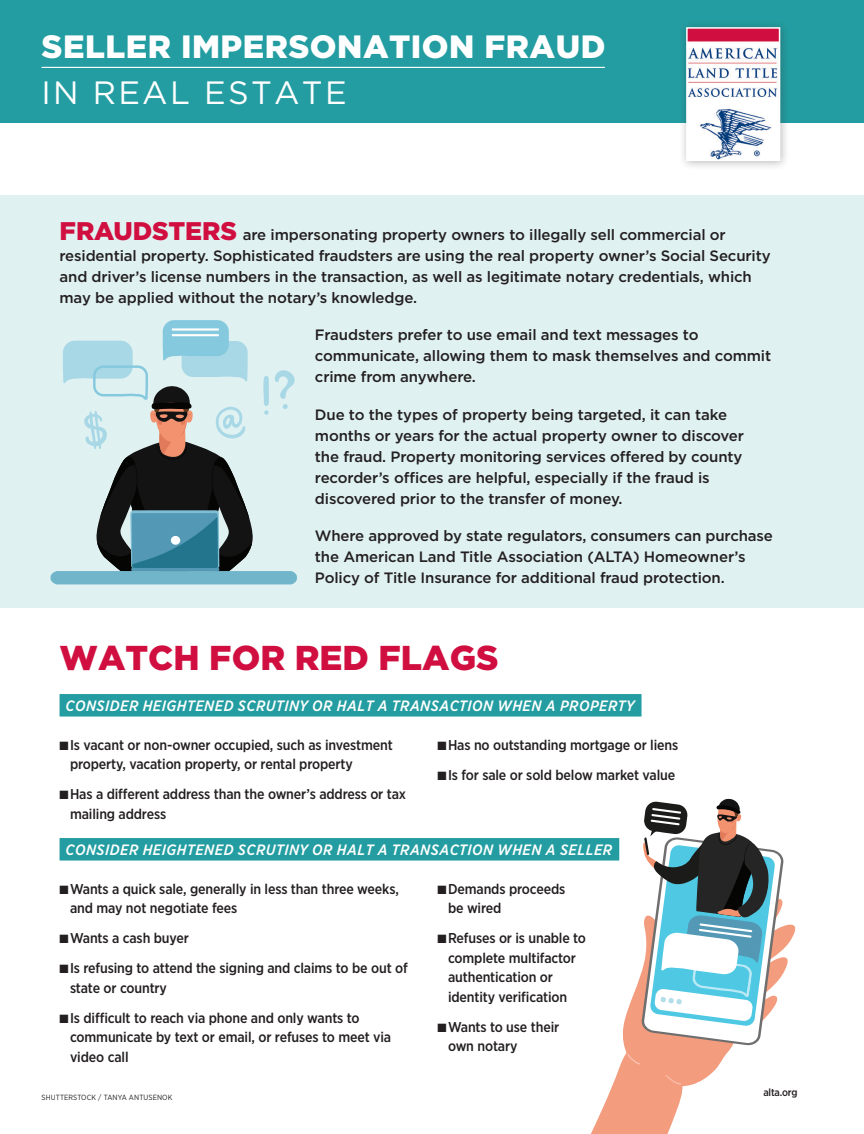
<style>
.page{position:relative;width:864px;height:1134px;background:#fff}
.page>*{position:absolute;margin:0;border:0;box-sizing:border-box;transform-origin:0 0}
.TOC_Tag{font:900 34.5px "Gotham";color:#d00f40}
.TOC_Tag-2{font:900 32.25px "Gotham";letter-spacing:.015em;color:#fff}
.TOC_Tag-3{font:32.25px "Gotham";letter-spacing:.07em;color:#fff}
.Text_No_Indent{font:500 15px/21px "Gotham";letter-spacing:-.01em;color:#231f20}
.TOC_Tag-4{font:italic 500 15px "Gotham Narrow";letter-spacing:.03em;color:#fff}
.t1{font:500 14.25px/19.5px "Gotham Narrow";letter-spacing:-.01em;color:#231f20}
.t2{font:500 10.5px "Gotham Narrow";letter-spacing:-.02em;color:#231f20}
.Credit{font:7.5px "Gotham Narrow";letter-spacing:.015em;color:#231f20}
.s1{font-weight:900;font-size:25.5px;color:#d00f40}
</style>
<div class="page">
<div style="left:0;top:195px;width:864px;height:413px;background:#e0f1f2"></div>
<div style="left:60px;top:694px;width:582px;height:23px;background:#239da1"></div>
<div style="left:60px;top:838px;width:559px;height:23px;background:#239da1"></div>
<svg style="left:275px;top:370px;width:20px;height:39px"></svg>
<svg style="left:263px;top:376px;width:6px;height:39px"></svg>
<div style="left:51px;top:571px;width:246px;height:13px;background:#71b5cb;border-radius:6px"></div>
<svg style="left:63px;top:320px;width:190px;height:251px"></svg>
<hr style="left:131px;top:568px;width:88px;height:3px;background:#5399b5">
<svg style="left:575px;top:798px;width:221px;height:336px"></svg>
<div style="left:0;top:0;width:864px;height:122px;background:#239da1"></div>
<hr style="left:42px;top:67px;width:563px;height:1px;background:#fff">
<div style="left:679px;top:20px;width:111px;height:151px;background:#231f20;opacity:.3"></div>
<svg style="left:685px;top:26px;width:96px;height:136px"></svg>
<p class="TOC_Tag-2" style="left:42px;top:24px;width:565px">SELLER IMPERSONATION FRAUD</p>
<p class="TOC_Tag-3" style="left:42px;top:72px;width:307px">IN REAL ESTATE</p>
<p class="Text_No_Indent" style="left:60px;top:224px;width:713px"><span class="s1">FRAUDSTERS</span> are impersonating property owners to illegally sell commercial or residential property. Sophisticated fraudsters are using the real property owner’s Social Security and driver’s license numbers in the transaction, as well as legitimate notary credentials, which may be applied without the notary’s knowledge.</p>
<p class="Text_No_Indent" style="left:315px;top:324px;width:458px">Fraudsters prefer to use email and text messages to communicate, allowing them to mask themselves and commit crime from anywhere.</p>
<p class="Text_No_Indent" style="left:315px;top:404px;width:430px">Due to the types of property being targeted, it can take months or years for the actual property owner to discover the fraud. Property monitoring services offered by county recorder’s offices are helpful, especially if the fraud is discovered prior to the transfer of money.</p>
<p class="Text_No_Indent" style="left:315px;top:525px;width:460px">Where approved by state regulators, consumers can purchase the American Land Title Association (ALTA) Homeowner’s<br>Policy of Title Insurance for additional fraud protection.</p>
<p class="TOC_Tag" style="left:60px;top:634px;width:441px">WATCH FOR RED FLAGS</p>
<p class="TOC_Tag-4" style="left:66px;top:696px;width:570px">CONSIDER HEIGHTENED SCRUTINY OR HALT A TRANSACTION WHEN A PROPERTY</p>
<p class="t1" style="left:70px;top:735px;width:324px;text-indent:-10px">■Is vacant or non-owner occupied, such as investment property, vacation property, or rental property</p>
<p class="t1" style="left:70px;top:784px;width:338px;text-indent:-10px">■Has a different address than the owner’s address or tax mailing address</p>
<p class="t1" style="left:438px;top:735px;width:242px">■Has no outstanding mortgage or liens</p>
<p class="t1" style="left:438px;top:765px;width:239px">■Is for sale or sold below market value</p>
<p class="TOC_Tag-4" style="left:66px;top:840px;width:548px">CONSIDER HEIGHTENED SCRUTINY OR HALT A TRANSACTION WHEN A SELLER</p>
<p class="t1" style="left:70px;top:879px;width:330px;text-indent:-10px">■Wants a quick sale, generally in less than three weeks, and may not negotiate fees</p>
<p class="t1" style="left:60px;top:928px;width:131px">■Wants a cash buyer</p>
<p class="t1" style="left:70px;top:958px;width:339px;text-indent:-10px">■Is refusing to attend the signing and claims to be out of state or country</p>
<p class="t1" style="left:70px;top:1008px;width:323px;text-indent:-10px">■Is difficult to reach via phone and only wants to communicate by text or email, or refuses to meet via video call</p>
<p class="t1" style="left:448px;top:879px;width:119px;text-indent:-10px">■Demands proceeds be wired</p>
<p class="t1" style="left:448px;top:928px;width:140px;text-indent:-10px">■Refuses or is unable to complete multifactor authentication or identity verification</p>
<p class="t1" style="left:448px;top:1017px;width:113px;text-indent:-10px">■Wants to use their own notary</p>
<p class="Credit" style="left:42px;top:1093px;width:132px">SHUTTERSTOCK / TANYA ANTUSENOK</p>
<p class="t2" style="left:763px;top:1086px;width:36px">alta.org</p>
</div>
